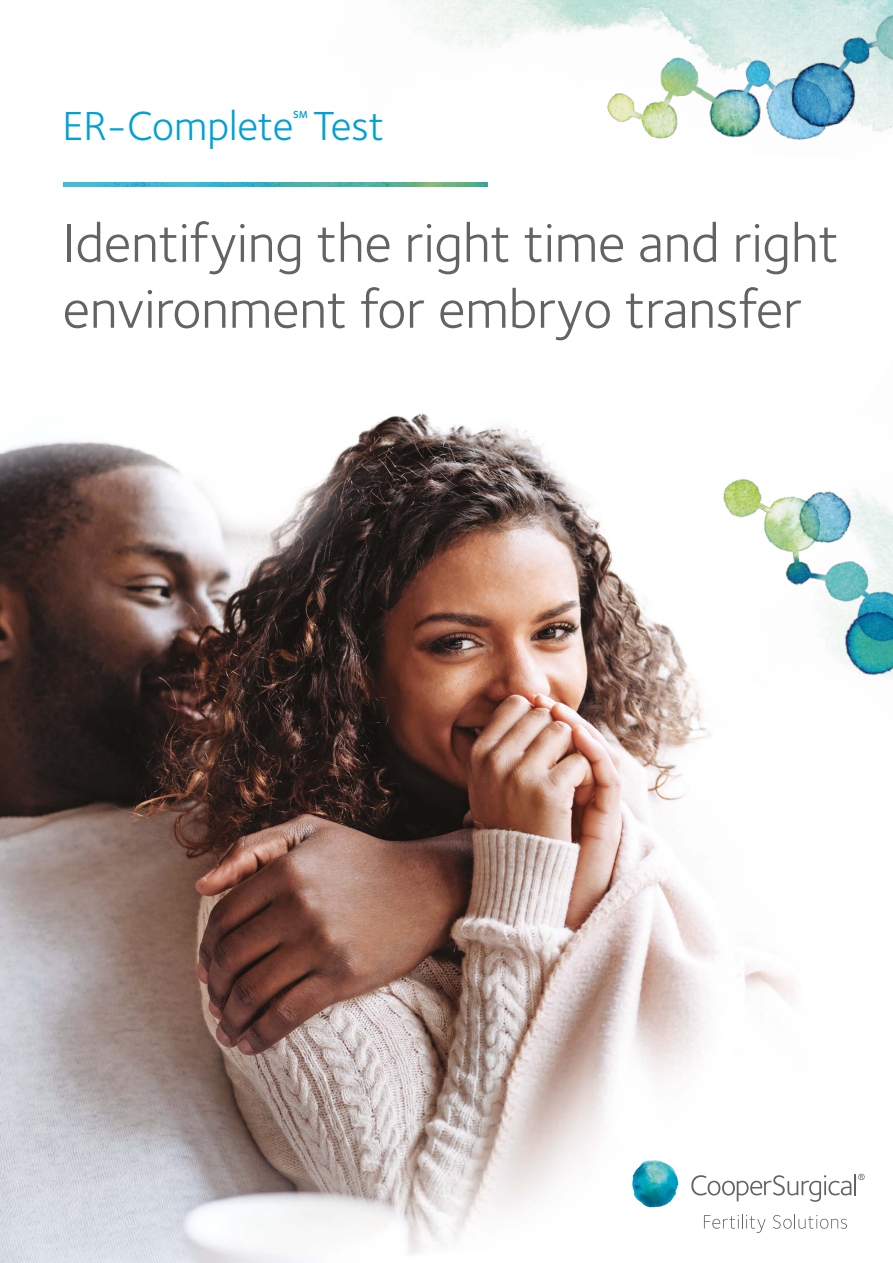
<style>
.page{position:relative;width:893px;height:1263px;background:#fff}
.page>*{position:absolute;margin:0;border:0;box-sizing:border-box;transform-origin:0 0}
.t1{font:55.5px/66px "Foundry Sterling";letter-spacing:-.005em;color:#646363}
.t2{font:42px "Foundry Sterling";color:#00a1d4}
.t3{font:600 10.5px "Foundry Sterling";color:#00a1d4}
</style>
<div class="page">
<img style="left:0;top:182px;width:863px;height:1081px">
<img style="left:393px;top:0;width:500px;height:140px">
<img style="left:700px;top:358px;width:193px;height:429px">
<img style="left:63px;top:183px;width:424px;height:4px">
<svg style="left:691px;top:1175px;width:160px;height:27px"></svg>
<hr style="left:854px;top:1174px;width:2px;height:21px;background:#646363">
<svg style="left:858px;top:1174px;width:7px;height:6px"></svg>
<svg style="left:704px;top:1214px;width:62px;height:19px"></svg>
<svg style="left:773px;top:1214px;width:74px;height:15px"></svg>
<img style="left:631px;top:1160px;width:47px;height:47px">
<p class="t2" style="left:63px;top:102px;width:232px">ER-Complete</p>
<p class="t3" style="left:293px;top:108px;width:16px">SM</p>
<p class="t2" style="left:313px;top:102px;width:73px">Test</p>
<p class="t1" style="left:63px;top:211px;width:778px">Identifying the right time and right environment for embryo transfer</p>
</div>
